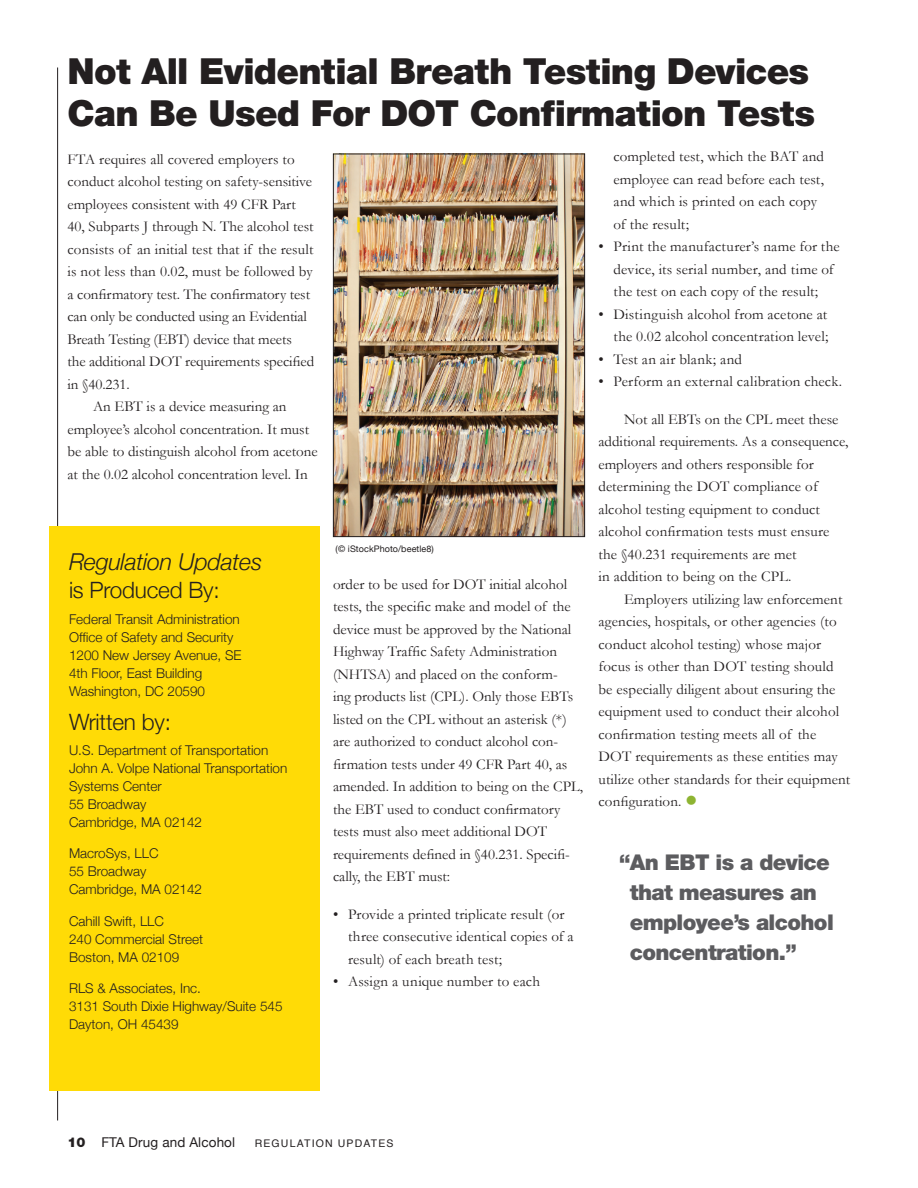
<style>
.page{position:relative;width:918px;height:1188px;background:#fff}
.page>*{position:absolute;margin:0;border:0;box-sizing:border-box;transform-origin:0 0}
.t1{font:900 36px/42px "Helvetica Neue LT Std";letter-spacing:-.02em;color:#231f20}
.t2{font:italic 300 23.25px "Helvetica Neue";letter-spacing:-.01em;color:#231f20}
.t3{font:300 22.5px "Helvetica Neue";letter-spacing:-.01em;color:#231f20}
.t4{font:900 21.75px/30px "Helvetica Neue LT Std";letter-spacing:-.03em;color:#5c5c5f}
.t5{font:15px/22.5px "Garamond";color:#231f20}
.t6{font:15px "Garamond";letter-spacing:.025em;color:#231f20}
.t7{font:300 13.5px/18px "Helvetica Neue";color:#231f20}
.t8{font:13.5px "Helvetica Neue";letter-spacing:.01em;color:#231f20}
.t9{font:10.5px "Helvetica";letter-spacing:.11em;color:#231f20}
.t10{font:9px "Helvetica Neue";letter-spacing:.01em;color:#231f20}
.s1{color:#8eb432}
.s2{font-family:"Helvetica Neue LT Std";font-weight:900}
</style>
<div class="page">
<hr style="left:57px;top:68px;width:1px;height:1052px;background:#231f20">
<div style="left:49px;top:526px;width:271px;height:564px;background:#ffdb06"></div>
<img style="left:335px;top:156px;width:248px;height:379px">
<div style="left:333px;top:154px;width:252px;height:383px;border:1px solid #231f20"></div>
<h1 class="t1" style="left:68px;top:50px;width:749px">Not All Evidential Breath Testing Devices<br>Can Be Used For DOT Confirmation Tests</h1>
<p class="t5" style="left:68px;top:147px;width:248px">FTA requires all covered employers to conduct alcohol testing on safety-sensitive employees consistent with 49 CFR Part 40, Subparts J through N. The alcohol test consists of an initial test that if the result is not less than 0.02, must be followed by</p>
<p class="t5" style="left:68px;top:282px;width:244px">a confirmatory test. The confirmatory test</p>
<p class="t5" style="left:68px;top:305px;width:241px">can only be conducted using an Evidential</p>
<p class="t5" style="left:68px;top:327px;width:248px">Breath Testing (EBT) device that meets<br>the additional DOT requirements specified</p>
<p class="t5" style="left:68px;top:372px;width:64px">in §40.231.</p>
<p class="t5" style="left:68px;top:395px;width:252px;text-indent:26px">An EBT is a device measuring an employee’s alcohol concentration. It must be able to distinguish alcohol from acetone at the 0.02 alcohol concentration level. In</p>
<p class="t5" style="left:614px;top:145px;width:212px">completed test, which the BAT and</p>
<p class="t5" style="left:614px;top:168px;width:212px">employee can read before each test, and which is printed on each copy of the result;</p>
<p class="t5" style="left:598px;top:235px;width:243px">• Print the manufacturer’s name for the</p>
<p class="t5" style="left:614px;top:258px;width:222px">device, its serial number, and time of the test on each copy of the result;</p>
<p class="t5" style="left:598px;top:303px;width:230px">• Distinguish alcohol from acetone at</p>
<p class="t5" style="left:614px;top:325px;width:217px">the 0.02 alcohol concentration level;</p>
<p class="t6" style="left:598px;top:350px;width:145px">• Test an air blank; and</p>
<p class="t5" style="left:598px;top:370px;width:245px">• Perform an external calibration check.</p>
<p class="t5" style="left:624px;top:408px;width:216px">Not all EBTs on the CPL meet these</p>
<p class="t5" style="left:598px;top:430px;width:251px">additional requirements. As a consequence, employers and others responsible for determining the DOT compliance of alcohol testing equipment to conduct</p>
<p class="t5" style="left:598px;top:520px;width:232px">alcohol confirmation tests must ensure</p>
<p class="t5" style="left:598px;top:543px;width:200px">the §40.231 requirements are met in addition to being on the CPL.</p>
<p class="t5" style="left:598px;top:588px;width:245px;text-indent:26px">Employers utilizing law enforcement agencies, hospitals, or other agencies (to conduct alcohol testing) whose major focus is other than DOT testing should be especially diligent about ensuring the equipment used to conduct their alcohol</p>
<p class="t5" style="left:598px;top:723px;width:219px">confirmation testing meets all of the</p>
<p class="t5" style="left:598px;top:745px;width:253px">DOT requirements as these entities may utilize other standards for their equipment</p>
<p class="t5" style="left:598px;top:790px;width:100px">configuration. <span class="s1">●</span></p>
<p class="t10" style="left:336px;top:544px;width:100px">(© iStockPhoto/beetle8)</p>
<p class="t5" style="left:333px;top:573px;width:236px">order to be used for DOT initial alcohol</p>
<p class="t5" style="left:333px;top:595px;width:239px">tests, the specific make and model of the</p>
<p class="t5" style="left:333px;top:618px;width:240px">device must be approved by the National</p>
<p class="t5" style="left:333px;top:640px;width:225px">Highway Traffic Safety Administration</p>
<p class="t5" style="left:333px;top:663px;width:226px">(NHTSA) and placed on the conform-</p>
<p class="t5" style="left:333px;top:685px;width:242px">ing products list (CPL). Only those EBTs</p>
<p class="t5" style="left:333px;top:708px;width:235px">listed on the CPL without an asterisk (*) are authorized to conduct alcohol con-</p>
<p class="t5" style="left:333px;top:753px;width:236px">firmation tests under 49 CFR Part 40, as</p>
<p class="t5" style="left:333px;top:775px;width:252px">amended. In addition to being on the CPL,</p>
<p class="t5" style="left:333px;top:798px;width:229px">the EBT used to conduct confirmatory</p>
<p class="t5" style="left:333px;top:820px;width:239px">tests must also meet additional DOT requirements defined in §40.231. Specifi&shy;cally, the EBT must:</p>
<p class="t5" style="left:333px;top:903px;width:233px">• Provide a printed triplicate result (or</p>
<p class="t5" style="left:348px;top:925px;width:227px">three consecutive identical copies of a</p>
<p class="t5" style="left:348px;top:948px;width:156px">result) of each breath test;</p>
<p class="t5" style="left:333px;top:970px;width:209px">• Assign a unique number to each</p>
<h3 class="t2" style="left:69px;top:548px;width:195px">Regulation Updates</h3>
<h3 class="t3" style="left:69px;top:576px;width:152px">is Produced By:</h3>
<p class="t7" style="left:69px;top:610px;width:174px">Federal Transit Administration<br>Office of Safety and Security<br>1200 New Jersey Avenue, SE</p>
<p class="t7" style="left:69px;top:664px;width:138px">4th Floor, East Building<br>Washington, DC 20590</p>
<h3 class="t3" style="left:69px;top:708px;width:103px">Written by:</h3>
<p class="t7" style="left:69px;top:741px;width:220px">U.S. Department of Transportation<br>John A. Volpe National Transportation<br>Systems Center<br>55 Broadway<br>Cambridge, MA 02142</p>
<p class="t7" style="left:69px;top:844px;width:91px">MacroSys, LLC</p>
<p class="t7" style="left:69px;top:862px;width:135px">55 Broadway<br>Cambridge, MA 02142</p>
<p class="t7" style="left:69px;top:912px;width:136px">Cahill Swift, LLC<br>240 Commercial Street<br>Boston, MA 02109</p>
<p class="t7" style="left:69px;top:979px;width:215px">RLS &amp; Associates, Inc.<br>3131 South Dixie Highway/Suite 545<br>Dayton, OH 45439</p>
<p class="t4" style="left:630px;top:847px;width:206px;text-indent:-11px">“An EBT is a device that measures an employee’s alcohol concentration.”</p>
<p class="t8" style="left:68px;top:1134px;width:169px"><span class="s2">10</span> FTA Drug and Alcohol</p>
<p class="t9" style="left:255px;top:1135px;width:140px">REGULATION UPDATES</p>
</div>
